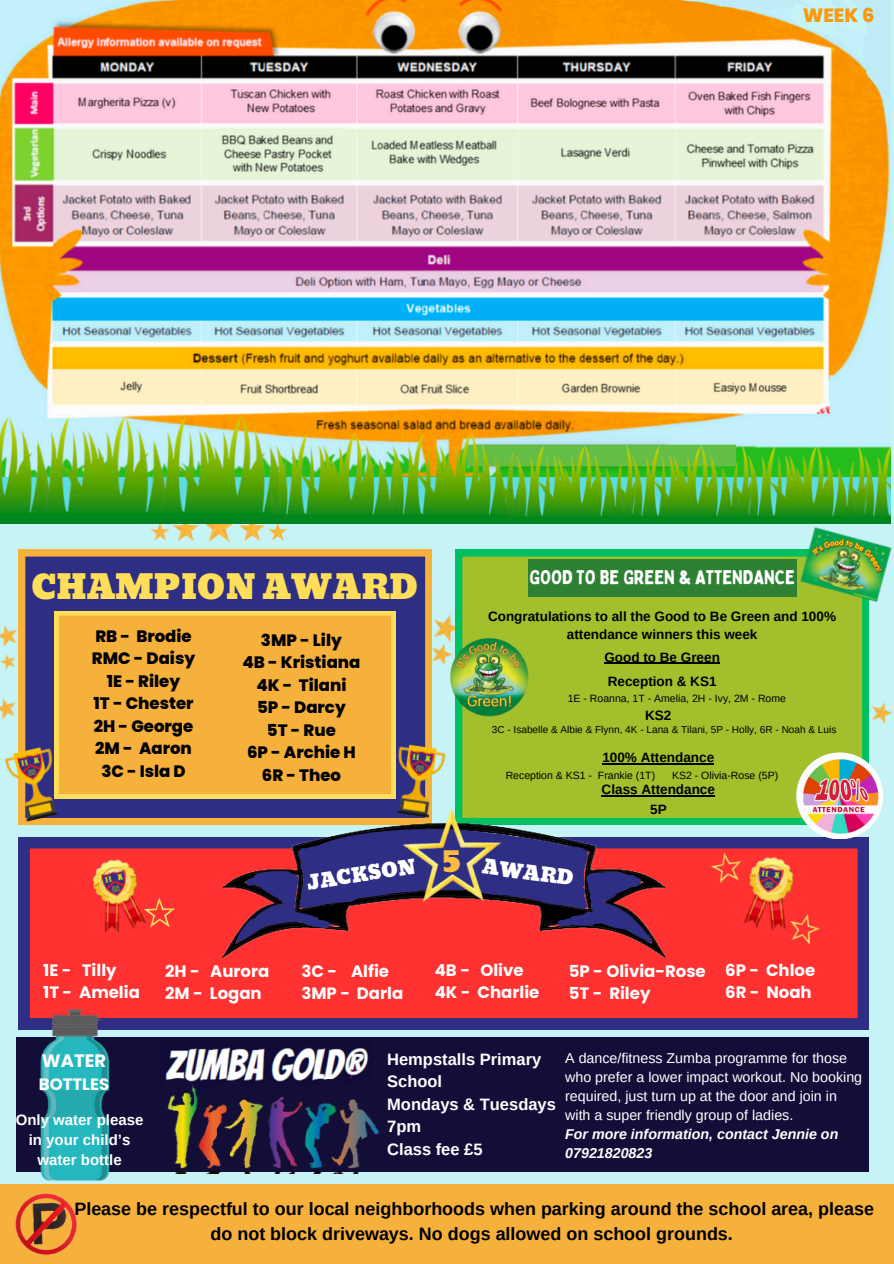
<style>
.page{position:relative;width:894px;height:1264px;background:#fff}
.page>*{position:absolute;margin:0;border:0;box-sizing:border-box;transform-origin:0 0}
.t1{font:33px "Bevan";color:#ffde59}
.t2{font:33px "Bevan";color:#fdbc40}
.t3{font:19.5px "Bobby Jones";color:#fff}
.t4{font:19.5px "Bevan";color:#fff}
.t5{font:800 19.2px "Poppins";color:#f79a0e}
.t6{font:700 18px/24.8px "Arimo";color:#000;text-align:center}
.t7{font:700 18px "Poppins";color:#fefdfd}
.t8{font:800 16.5px/22.5px "Poppins";color:#000;text-align:center}
.t9{font:700 16.5px/22.5px "Poppins";color:#fff}
.t10{font:700 16.5px/22.5px "Arimo";color:#fff}
.t11{font:700 16.5px "Poppins";color:#fefdfd}
.t12{font:700 15px/20.2px "Arimo";color:#fff;text-align:center}
.t13{font:14.25px/19.2px "Arimo";color:#fff}
.t14{font:italic 700 14.25px/19.2px "Arimo";color:#fff}
.t15{font:700 13.5px/18px "Arimo";color:#000;text-align:center}
.t16{font:10.5px "Arimo";color:#000}
.t17{font:10.05px "Arimo";color:#000}
</style>
<div class="page">
<div style="left:0;top:0;width:893px;height:1263px;background:#c6f3f5"></div>
<img style="left:432px;top:614px;width:23px;height:52px">
<img style="left:0;top:585px;width:19px;height:80px">
<img style="left:0;top:673px;width:19px;height:61px">
<svg style="left:19px;top:550px;width:412px;height:274px"></svg>
<img style="left:868px;top:677px;width:25px;height:72px">
<div style="left:455px;top:550px;width:413px;height:274px;background:#a1c02b"></div>
<div style="left:55px;top:611px;width:340px;height:187px;background:#f6b03c"></div>
<img style="left:371px;top:734px;width:94px;height:59px">
<img style="left:407px;top:749px;width:27px;height:28px">
<img style="left:4px;top:734px;width:81px;height:91px">
<img style="left:17px;top:752px;width:29px;height:30px">
<img style="left:133px;top:523px;width:172px;height:27px">
<div style="left:528px;top:559px;width:268px;height:37px;background:#2e8133"></div>
<svg style="left:19px;top:837px;width:849px;height:192px"></svg>
<img style="left:448px;top:636px;width:84px;height:84px">
<img style="left:789px;top:510px;width:103px;height:113px">
<hr style="left:601px;top:795px;width:113px;height:1px;background:#000">
<img style="left:187px;top:793px;width:513px;height:164px">
<div style="left:306px;top:829px;width:245px;height:58px;background:#2f2e85;border-radius:50%"></div>
<svg style="left:472px;top:833px;width:180px;height:109px"></svg>
<svg style="left:236px;top:846px;width:184px;height:97px"></svg>
<img style="left:388px;top:791px;width:127px;height:127px">
<div style="left:16px;top:1036px;width:852px;height:135px;background:#130e38"></div>
<div style="left:0;top:1183px;width:893px;height:80px;background:#f6b03c"></div>
<img style="left:15px;top:1197px;width:62px;height:59px">
<hr style="left:602px;top:763px;width:112px;height:1px;background:#000">
<img style="left:788px;top:749px;width:95px;height:101px">
<img style="left:71px;top:847px;width:96px;height:97px">
<img style="left:723px;top:848px;width:92px;height:92px">
<img style="left:101px;top:869px;width:29px;height:29px">
<img style="left:755px;top:866px;width:28px;height:28px">
<img style="left:139px;top:892px;width:41px;height:40px">
<img style="left:704px;top:844px;width:46px;height:46px">
<img style="left:779px;top:904px;width:50px;height:50px">
<img style="left:160px;top:1047px;width:237px;height:126px">
<img style="left:0;top:990px;width:160px;height:207px">
<svg style="left:889px;top:446px;width:2px;height:29px"></svg>
<hr style="left:604px;top:663px;width:115px;height:1px;background:#000">
<img style="left:0;top:0;width:889px;height:523px">
<svg style="left:790px;top:0;width:77px;height:38px"></svg>
<h4 class="t5" style="left:802px;top:2px;width:73px">WEEK 6</h4>
<p class="t1" style="left:32px;top:561px;width:388px">CHAMPION AWARD</p>
<h6 class="t3" style="left:529px;top:564px;width:267px">GOOD TO BE GREEN &amp; ATTENDANCE</h6>
<p class="t8" style="left:92px;top:624px;width:105px">RB - Brodie<br>RMC - Daisy<br>1E - Riley<br>1T - Chester<br>2H - George<br>2M - Aaron<br>3C - Isla D</p>
<p class="t8" style="left:242px;top:628px;width:119px">3MP - Lily<br>4B - Kristiana<br>4K - Tilani<br>5P - Darcy<br>5T - Rue<br>6P - Archie H<br>6R - Theo</p>
<h6 class="t15" style="left:488px;top:607px;width:349px">Congratulations to all the Good to Be Green and 100% attendance winners this week</h6>
<h3 class="t15" style="left:604px;top:648px;width:117px">Good to Be Green</h3>
<h3 class="t15" style="left:607px;top:672px;width:110px">Reception &amp; KS1</h3>
<p class="t16" style="left:567px;top:692px;width:220px">1E - Roanna, 1T - Amelia, 2H - Ivy, 2M - Rome</p>
<p class="t15" style="left:645px;top:706px;width:28px">KS2</p>
<p class="t17" style="left:491px;top:723px;width:346px">3C - Isabelle &amp; Albie &amp; Flynn, 4K - Lana &amp; Tilani, 5P - Holly, 6R - Noah &amp; Luis</p>
<p class="t15" style="left:602px;top:748px;width:113px">100% Attendance</p>
<p class="t16" style="left:505px;top:770px;width:151px">Reception &amp; KS1 - Frankie (1T)</p>
<p class="t16" style="left:671px;top:770px;width:108px">KS2 - Olivia-Rose (5P)</p>
<p class="t15" style="left:601px;top:780px;width:115px">Class Attendance</p>
<p class="t15" style="left:650px;top:800px;width:18px">5P</p>
<h6 class="t2" style="left:442px;top:834px;width:20px">5</h6>
<h5 class="t4" style="left:305px;top:866px;width:111px;rotate:-8deg">JACKSON</h5>
<p class="t4" style="left:484px;top:850px;width:94px;rotate:8deg">AWARD</p>
<p class="t9" style="left:43px;top:958px;width:98px">1E - Tilly<br>1T - Amelia</p>
<p class="t7" style="left:42px;top:1048px;width:66px">WATER</p>
<p class="t11" style="left:39px;top:1072px;width:72px">BOTTLES</p>
<p class="t12" style="left:16px;top:1109px;width:129px">Only water please in your child’s water bottle</p>
<p class="t9" style="left:165px;top:959px;width:106px">2H - Aurora<br>2M - Logan</p>
<p class="t9" style="left:301px;top:959px;width:103px">3C - Alfie<br>3MP - Darla</p>
<h6 class="t9" style="left:434px;top:958px;width:106px">4B - Olive<br>4K - Charlie</h6>
<h6 class="t9" style="left:568px;top:959px;width:138px">5P - Olivia-Rose<br>5T - Riley</h6>
<p class="t9" style="left:725px;top:958px;width:92px">6P - Chloe<br>6R - Noah</p>
<h6 class="t10" style="left:387px;top:1047px;width:170px">Hempstalls Primary<br>School<br>Mondays &amp; Tuesdays<br>7pm<br>Class fee £5</h6>
<h6 class="t13" style="left:565px;top:1048px;width:298px">A dance/fitness Zumba programme for those who prefer a lower impact workout. No booking required, just turn up at the door and join in with a super friendly group of ladies.</h6>
<h6 class="t14" style="left:565px;top:1124px;width:274px">For more information, contact Jennie on<br>07921820823</h6>
<p class="t6" style="left:74px;top:1196px;width:801px">Please be respectful to our local neighborhoods when parking around the school area, please do not block driveways. No dogs allowed on school grounds.</p>
</div>
